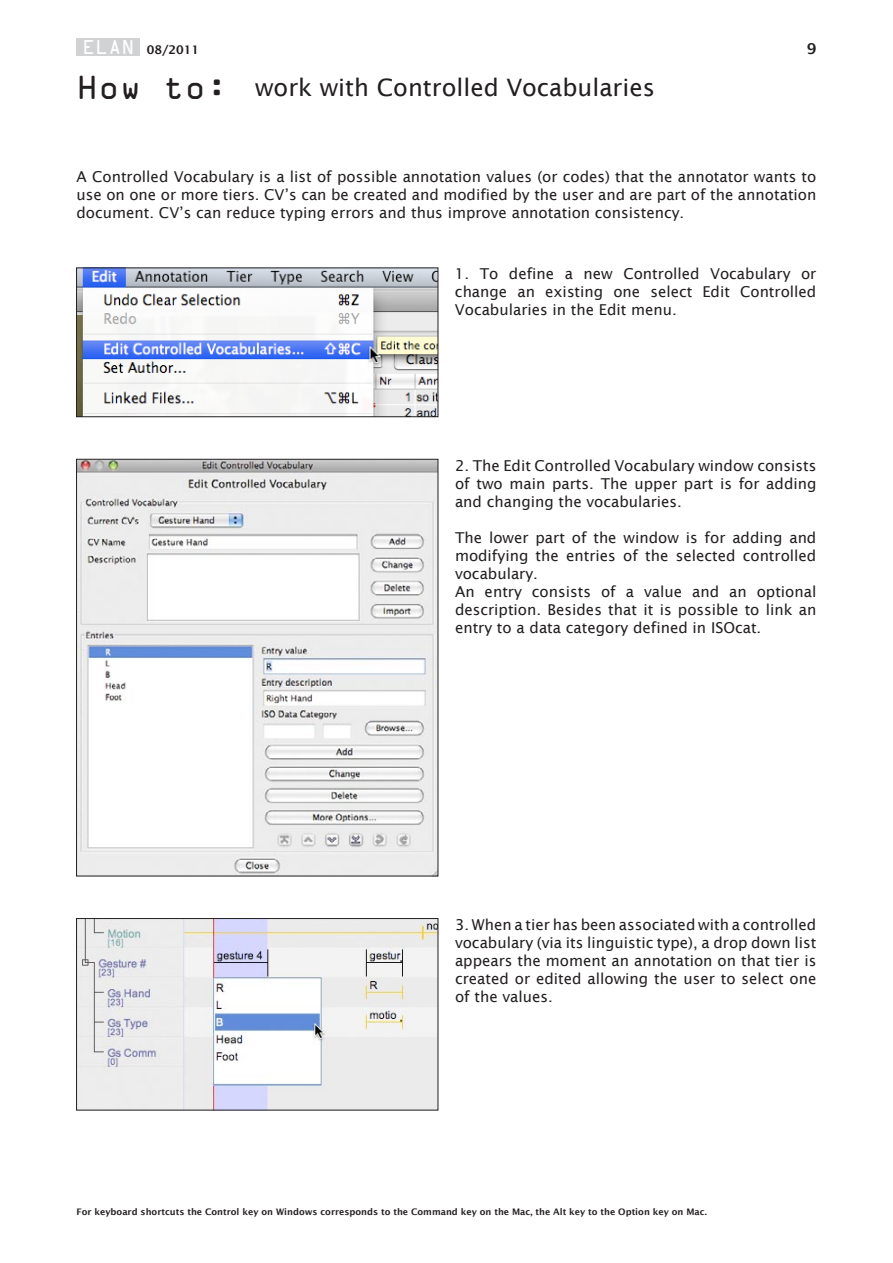
<style>
.page{position:relative;width:893px;height:1263px;background:#fff}
.page>*{position:absolute;margin:0;border:0;box-sizing:border-box;transform-origin:0 0}
.t1{font:30px "OCRA Std";color:#231f20}
.t2{font:24px "Lucida Sans";color:#231f20}
.t3{font:18px "OCRA Std";color:#fff}
.t4{font:15px/18px "Lucida Sans";color:#231f20;text-align:justify}
.t5{font:600 15px "Lucida Sans";color:#231f20}
.t6{font:600 12px "Lucida Sans";color:#231f20}
.t7{font:600 9px "Lucida Sans";color:#231f20}
</style>
<div class="page">
<div style="left:77px;top:38px;width:63px;height:17px;background:#d1d2d4"></div>
<img style="left:78px;top:270px;width:358px;height:145px">
<div style="left:76px;top:268px;width:362px;height:149px;border:1px solid #231f20"></div>
<img style="left:78px;top:461px;width:358px;height:413px">
<div style="left:76px;top:459px;width:362px;height:417px;border:1px solid #231f20"></div>
<img style="left:78px;top:920px;width:358px;height:188px">
<div style="left:76px;top:918px;width:362px;height:192px;border:1px solid #231f20"></div>
<p class="t3" style="left:83px;top:39px;width:53px">ELAN</p>
<h1 class="t1" style="left:77px;top:74px;width:153px">How to:</h1>
<p class="t6" style="left:147px;top:42px;width:54px">08/2011</p>
<p class="t5" style="left:807px;top:40px;width:11px">9</p>
<h2 class="t2" style="left:255px;top:74px;width:401px">work with Controlled Vocabularies</h2>
<p class="t4" style="left:77px;top:167px;width:741px">A Controlled Vocabulary is a list of possible annotation values (or codes) that the annotator wants to use on one or more tiers. CV’s can be created and modified by the user and are part of the annotation document. CV’s can reduce typing errors and thus improve annotation consistency.</p>
<p class="t4" style="left:455px;top:265px;width:363px">1. To define a new Controlled Vocabulary or change an existing one select Edit Controlled Vocabularies in the Edit menu.</p>
<p class="t4" style="left:455px;top:456px;width:363px">2. The Edit Controlled Vocabulary window consists of two main parts. The upper part is for adding and changing the vocabularies.</p>
<p class="t4" style="left:455px;top:528px;width:363px;text-align:left">The lower part of the window is for adding and modifying the entries of the selected controlled vocabulary.<br>An entry consists of a value and an optional description. Besides that it is possible to link an entry to a data category defined in ISOcat.</p>
<p class="t4" style="left:455px;top:916px;width:363px">3. When a tier has been associated with a controlled vocabulary (via its linguistic type), a drop down list appears the moment an annotation on that tier is created or edited allowing the user to select one of the values.</p>
<p class="t7" style="left:77px;top:1206px;width:632px">For keyboard shortcuts the Control key on Windows corresponds to the Command key on the Mac, the Alt key to the Option key on Mac.</p>
</div>
